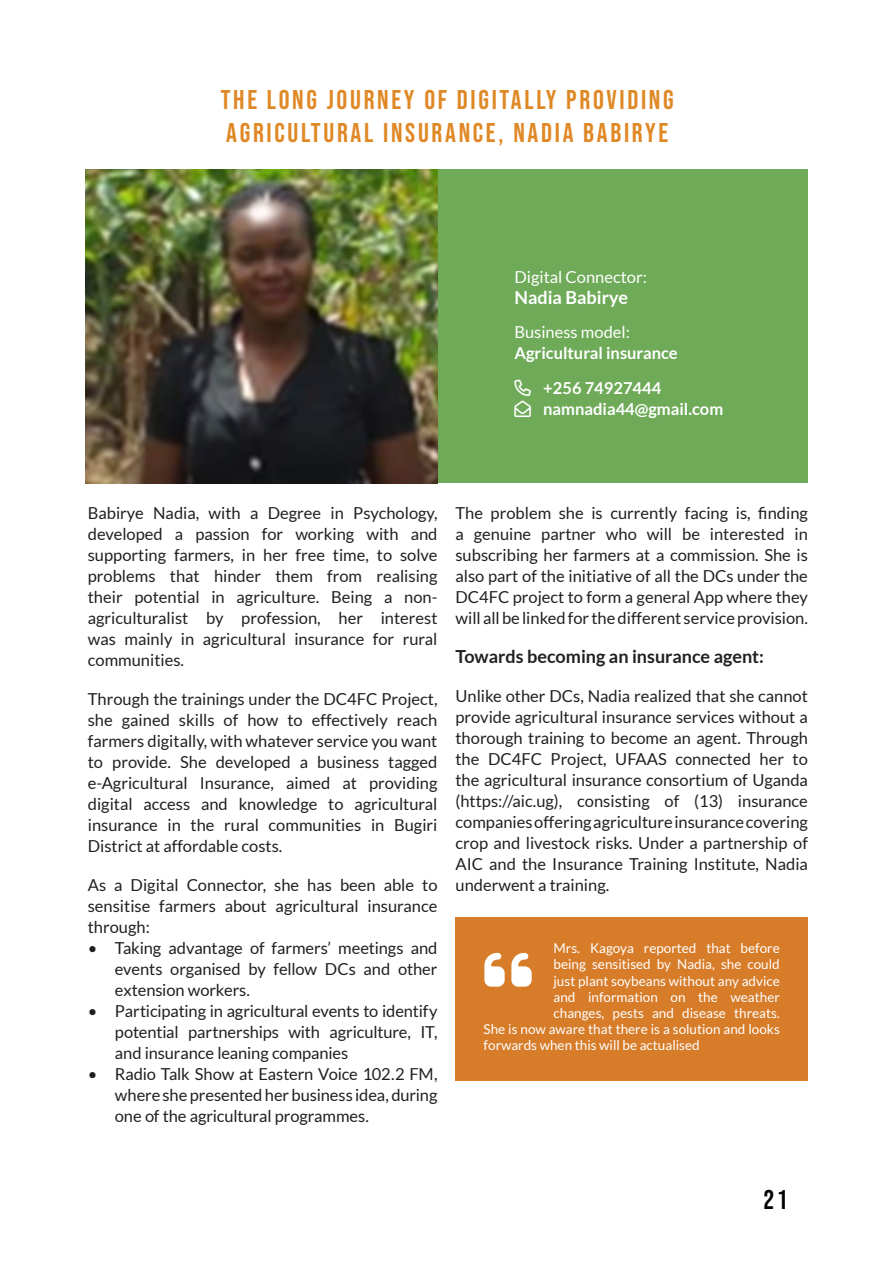
<style>
.page{position:relative;width:893px;height:1263px;background:#fff}
.page>*{position:absolute;margin:0;border:0;box-sizing:border-box;transform-origin:0 0}
.TITLES_SMALL{font:27px "Bebas Neue";letter-spacing:.1em;color:#df8825}
.t1{font:27px "Bebas Neue";color:#000001}
.MAIN_PARAGRAPH_STYLE{font:700 18px "Lato";color:#231f20}
.MAIN_PARAGRAPH_STYLE-2{font:700 18px "Lato";color:#fff}
.MAIN_PARAGRAPH_STYLE-3{font:16.5px/21px "Lato";color:#231f20;text-align:justify}
.MAIN_PARAGRAPH_STYLE-4{font:700 16.5px "Lato";color:#fff}
.MAIN_PARAGRAPH_STYLE-5{font:16.5px "Lato";color:#fff}
.MAIN_PARAGRAPH_STYLE-6{font:13.5px "Lato";color:#fff}
</style>
<div class="page">
<div style="left:455px;top:917px;width:353px;height:163px;background:#d77c29"></div>
<div style="left:437px;top:169px;width:371px;height:314px;background:#6eaa58"></div>
<img style="left:85px;top:169px;width:352px;height:314px">
<p class="TITLES_SMALL" style="left:221px;top:85px;width:454px">THE LONG JOURNEY OF DIGITALLY PROVIDING</p>
<p class="TITLES_SMALL" style="left:226px;top:117px;width:443px">AGRICULTURAL INSURANCE, NADIA BABIRYE</p>
<p class="MAIN_PARAGRAPH_STYLE-5" style="left:514px;top:268px;width:134px">Digital Connector:</p>
<p class="MAIN_PARAGRAPH_STYLE-2" style="left:514px;top:287px;width:115px">Nadia Babirye</p>
<p class="MAIN_PARAGRAPH_STYLE-5" style="left:514px;top:323px;width:117px">Business model:</p>
<p class="MAIN_PARAGRAPH_STYLE-4" style="left:514px;top:344px;width:165px">Agricultural insurance</p>
<p class="MAIN_PARAGRAPH_STYLE-4" style="left:514px;top:378px;width:148px">★ +256 74927444</p>
<p class="MAIN_PARAGRAPH_STYLE-4" style="left:543px;top:399px;width:181px">namnadia44@gmail.com</p>
<p class="MAIN_PARAGRAPH_STYLE-3" style="left:88px;top:503px;width:351px">Babirye Nadia, with a Degree in Psychology, developed a passion for working with and supporting farmers, in her free time, to solve problems that hinder them from realising their potential in agriculture. Being a non&shy;agriculturalist by profession, her interest was mainly in agricultural insurance for rural communities.</p>
<p class="MAIN_PARAGRAPH_STYLE-3" style="left:88px;top:689px;width:351px">Through the trainings under the DC4FC Project, she gained skills of how to effectively reach farmers digitally, with whatever service you want to provide. She developed a business tagged e-Agricultural Insurance, aimed at providing digital access and knowledge to agricultural insurance in the rural communities in Bugiri District at affordable costs.</p>
<p class="MAIN_PARAGRAPH_STYLE-3" style="left:88px;top:875px;width:351px">As a Digital Connector, she has been able to sensitise farmers about agricultural insurance through:</p>
<p class="MAIN_PARAGRAPH_STYLE-3" style="left:115px;top:938px;width:324px;text-indent:-27px">• Taking advantage of farmers’ meetings and events organised by fellow DCs and other extension workers.</p>
<p class="MAIN_PARAGRAPH_STYLE-3" style="left:115px;top:1001px;width:324px;text-indent:-27px">• Participating in agricultural events to identify potential partnerships with agriculture, IT, and insurance leaning companies</p>
<p class="MAIN_PARAGRAPH_STYLE-3" style="left:115px;top:1064px;width:324px;text-indent:-27px">• Radio Talk Show at Eastern Voice 102.2 FM, where she presented her business idea, during one of the agricultural programmes.</p>
<p class="MAIN_PARAGRAPH_STYLE-3" style="left:455px;top:503px;width:354px">The problem she is currently facing is, finding a genuine partner who will be interested in subscribing her farmers at a commission. She is also part of the initiative of all the DCs under the DC4FC project to form a general App where they will all be linked for the different service provision.</p>
<p class="MAIN_PARAGRAPH_STYLE" style="left:455px;top:646px;width:310px">Towards becoming an insurance agent:</p>
<p class="MAIN_PARAGRAPH_STYLE-3" style="left:455px;top:686px;width:354px">Unlike other DCs, Nadia realized that she cannot provide agricultural insurance services without a thorough training to become an agent. Through the DC4FC Project, UFAAS connected her to the agricultural insurance consortium of Uganda (https://aic.ug), consisting of (13) insurance companies offering agriculture insurance covering crop and livestock risks. Under a partnership of AIC and the Insurance Training Institute, Nadia underwent a training.</p>
<p class="MAIN_PARAGRAPH_STYLE-6" style="left:554px;top:941px;width:228px">Mrs. Kagoya reported that before</p>
<p class="MAIN_PARAGRAPH_STYLE-6" style="left:554px;top:957px;width:228px">being sensitised by Nadia, she could</p>
<p class="MAIN_PARAGRAPH_STYLE-6" style="left:554px;top:973px;width:228px">just plant soybeans without any advice</p>
<p class="MAIN_PARAGRAPH_STYLE-6" style="left:554px;top:989px;width:228px">and information on the weather</p>
<p class="MAIN_PARAGRAPH_STYLE-6" style="left:554px;top:1005px;width:228px">changes, pests and disease threats.</p>
<p class="MAIN_PARAGRAPH_STYLE-6" style="left:484px;top:1022px;width:298px">She is now aware that there is a solution and looks</p>
<p class="MAIN_PARAGRAPH_STYLE-6" style="left:484px;top:1038px;width:218px">forwards when this will be actualised</p>
<h1 class="t1" style="left:763px;top:1184px;width:26px">21</h1>
</div>
